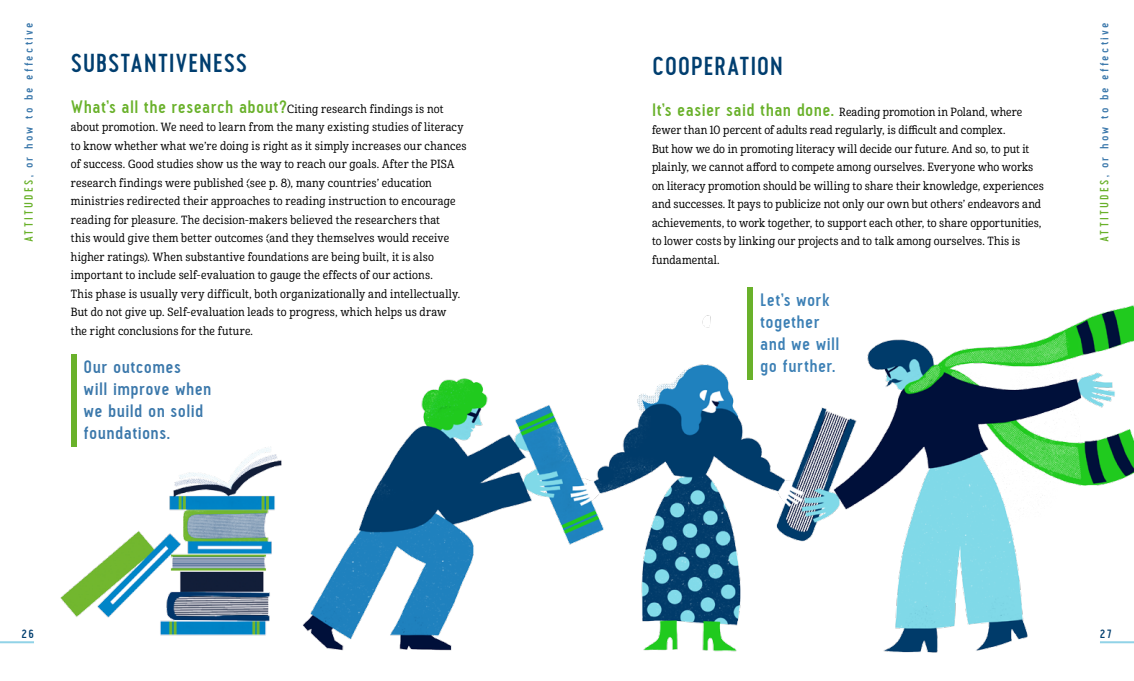
<style>
.page{position:relative;width:1134px;height:681px;background:#fff}
.page>*{position:absolute;margin:0;border:0;box-sizing:border-box;transform-origin:0 0}
.t1{font:700 26px "Pekora";letter-spacing:.02em;color:#003e6f}
.t2{font:700 18px/22px "Pekora";letter-spacing:.02em;color:#3b78ab}
.t3{font:700 18px/22px "Pekora";letter-spacing:.02em;color:#3c80b5}
.t4{font:700 12px "Pekora";letter-spacing:.185em;color:#3b78ab}
.t5{font:700 12px "Pekora";color:#003e6f}
.t6{font:11.5px/18.5px "Cabrito Con Med";letter-spacing:.015em;color:#000}
.s1{color:#69b12a}
.s2{font-family:"Pekora";font-weight:700;font-size:18px;color:#69b12a}
</style>
<div class="page">
<img style="left:303px;top:305px;width:831px;height:348px">
<img style="left:60px;top:446px;width:222px;height:190px">
<div style="left:747px;top:287px;width:6px;height:92px;background:#69b12a"></div>
<div style="left:71px;top:354px;width:6px;height:92px;background:#69b12a"></div>
<hr style="left:1100px;top:641px;width:34px;height:2px;background:#91d3e7">
<hr style="left:0;top:641px;width:34px;height:2px;background:#91d3e7">
<p class="t4" style="left:22px;top:242px;width:221px;rotate:-90deg"><span class="s1">attitudes</span>, or how to be effective</p>
<p class="t4" style="left:1097px;top:242px;width:221px;rotate:-90deg"><span class="s1">attitudes</span>, or how to be effective</p>
<h1 class="t1" style="left:71px;top:49px;width:178px">SUBSTANTIVENESS</h1>
<p class="t6" style="left:71px;top:100px;width:397px"><span class="s2">What’s all the research about?</span>Citing research findings is not about promotion. We need to learn from the many existing studies of literacy to know whether what we’re doing is right as it simply increases our chances of success. Good studies show us the way to reach our goals. After the PISA research findings were published (see p. 8), many countries’ education ministries redirected their approaches to reading instruction to encourage reading for pleasure. The decision-makers believed the researchers that<br>this would give them better outcomes (and they themselves would receive higher ratings). When substantive foundations are being built, it is also important to include self-evaluation to gauge the effects of our actions.<br>This phase is usually very difficult, both organizationally and intellectually.<br>But do not give up. Self-evaluation leads to progress, which helps us draw<br>the right conclusions for the future.</p>
<h1 class="t1" style="left:652px;top:51px;width:133px">COOPERATION</h1>
<p class="t6" style="left:652px;top:102px;width:393px"><span class="s2">It’s easier said than done.</span> Reading promotion in Poland, where fewer than 10 percent of adults read regularly, is difficult and complex.<br>But how we do in promoting literacy will decide our future. And so, to put it plainly, we cannot afford to compete among ourselves. Everyone who works on literacy promotion should be willing to share their knowledge, experiences and successes. It pays to publicize not only our own but others’ endeavors and achievements, to work together, to support each other, to share opportunities, to lower costs by linking our projects and to talk among ourselves. This is fundamental.</p>
<h2 class="t3" style="left:760px;top:289px;width:81px">Let’s work together and we will</h2>
<h2 class="t2" style="left:84px;top:356px;width:99px">Our outcomes</h2>
<h2 class="t3" style="left:760px;top:355px;width:76px">go further.</h2>
<h2 class="t2" style="left:84px;top:378px;width:129px">will improve when we build on solid foundations.</h2>
<p class="t5" style="left:22px;top:627px;width:14px">26</p>
<p class="t5" style="left:1100px;top:627px;width:13px">27</p>
</div>
